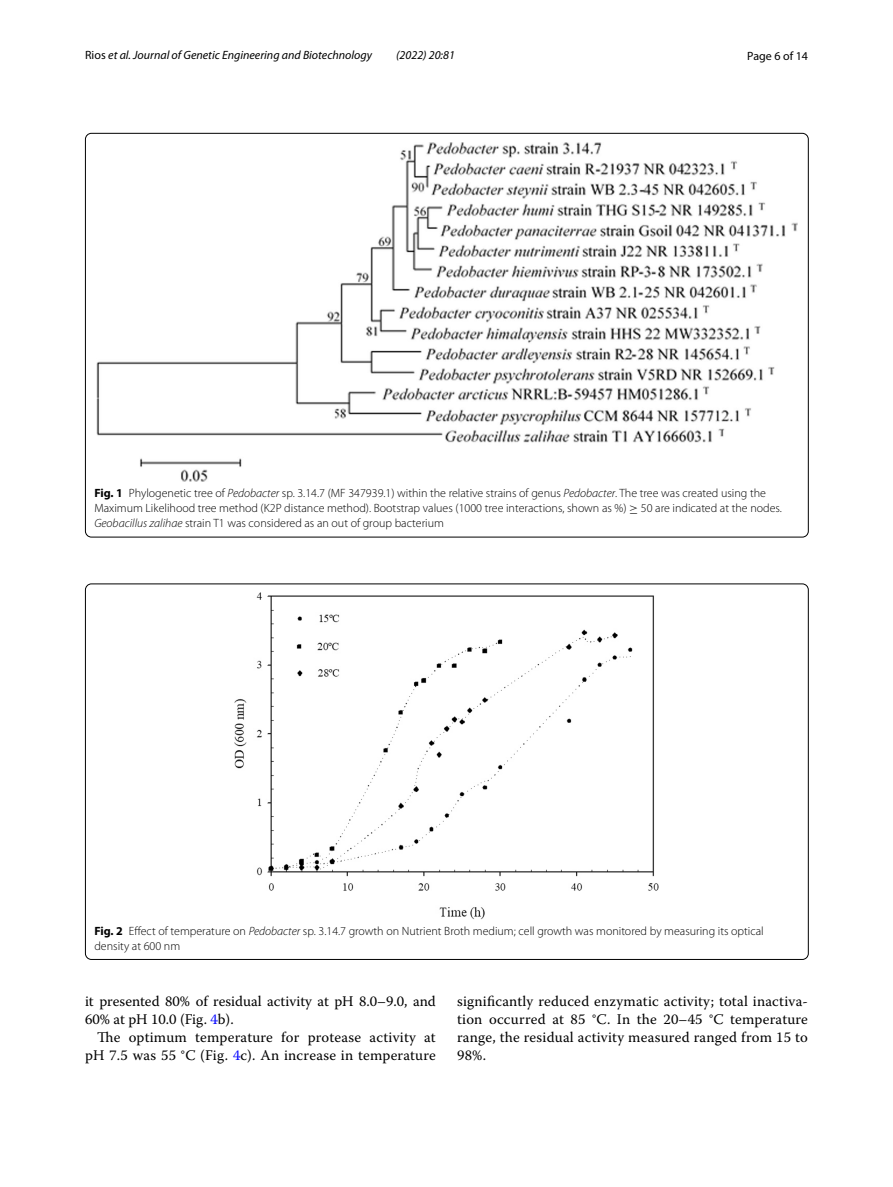
<style>
.page{position:relative;width:893px;height:1187px;background:#fff}
.page>*{position:absolute;margin:0;border:0;box-sizing:border-box;transform-origin:0 0}
.t1{font:14.7px/18px "Warnock Pro";letter-spacing:.015em;color:#000}
.t2{font:300 12px/15px "Myriad Pro";color:#000}
.t3{font:italic 12px "Myriad Pro";color:#000}
.t4{font:12px "Myriad Pro";color:#000}
.s1{font-style:normal}
.s2{font-weight:700}
.s3{font-style:italic}
.s4{font-family:"MTSY";font-weight:400}
.s5{color:#00f}
</style>
<div class="page">
<img style="left:97px;top:142px;width:700px;height:339px">
<img style="left:234px;top:593px;width:425px;height:326px">
<p class="t3" style="left:85px;top:48px;width:289px"><span class="s1">Rios</span> et al. Journal of Genetic Engineering and Biotechnology</p>
<p class="t3" style="left:396px;top:48px;width:60px">(2022) 20:81</p>
<p class="t4" style="left:747px;top:48px;width:62px">Page 6 of 14</p>
<p class="t2" style="left:94px;top:485px;width:689px"><span class="s2">Fig. 1</span> Phylogenetic tree of <span class="s3">Pedobacter</span> sp. 3.14.7 (MF 347939.1) within the relative strains of genus <span class="s3">Pedobacter</span>. The tree was created using the<br>Maximum Likelihood tree method (K2P distance method). Bootstrap values (1000 tree interactions, shown as %) <span class="s4">≥</span> 50 are indicated at the nodes.<br><span class="s3">Geobacillus zalihae</span> strain T1 was considered as an out of group bacterium</p>
<p class="t2" style="left:94px;top:923px;width:671px"><span class="s2">Fig. 2</span> Effect of temperature on <span class="s3">Pedobacter</span> sp. 3.14.7 growth on Nutrient Broth medium; cell growth was monitored by measuring its optical density at 600 nm</p>
<p class="t1" style="left:85px;top:992px;width:352px">it presented 80% of residual activity at pH 8.0–9.0, and<br>60% at pH 10.0 (Fig. <span class="s5">4</span>b).</p>
<p class="t1" style="left:85px;top:1028px;width:352px;text-align:right">The optimum temperature for protease activity at pH 7.5 was 55 °C (Fig. <span class="s5">4</span>c). An increase in temperature</p>
<p class="t1" style="left:457px;top:992px;width:352px;text-align:justify">significantly reduced enzymatic activity; total inactiva&shy;tion occurred at 85 °C. In the 20–45 °C temperature range, the residual activity measured ranged from 15 to 98%.</p>
</div>
